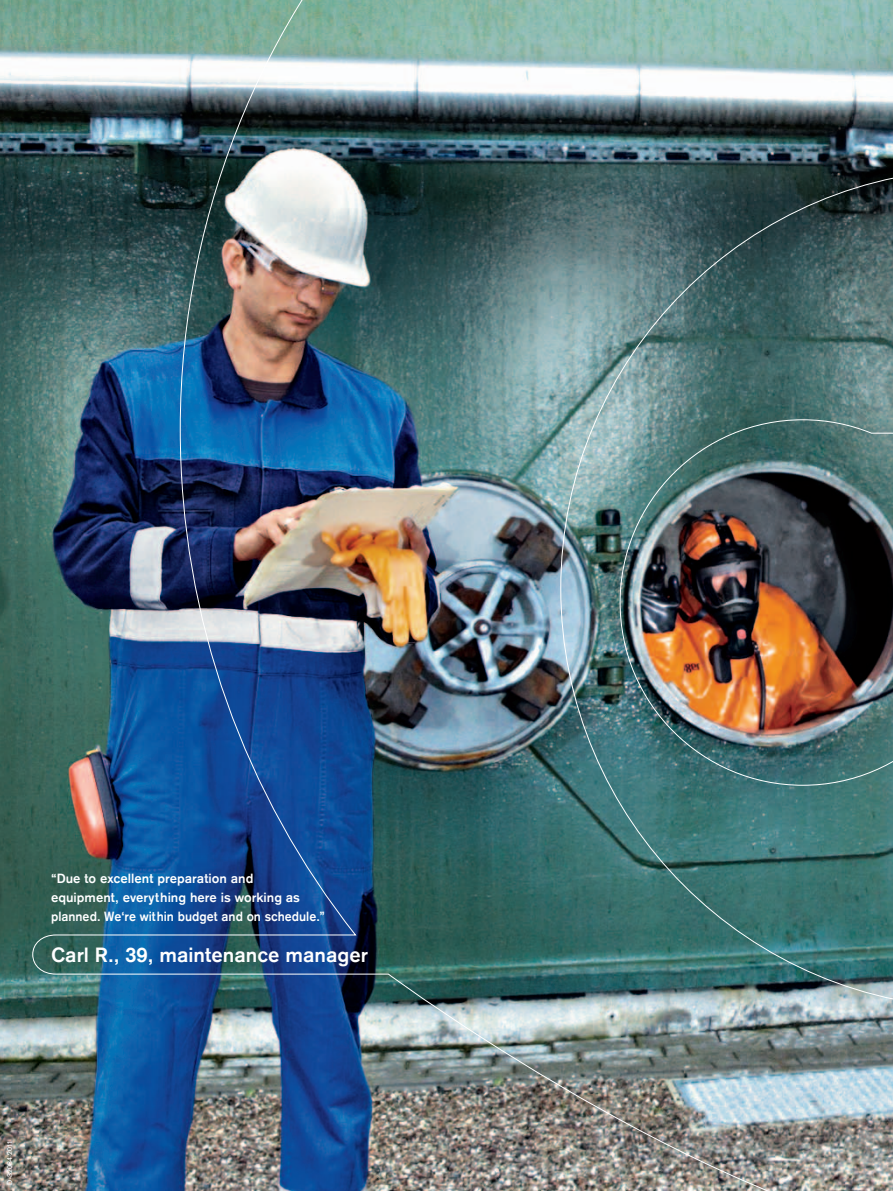
<style>
.page{position:relative;width:893px;height:1191px;background:#fff}
.page>*{position:absolute;margin:0;border:0;box-sizing:border-box;transform-origin:0 0}
.Zwischenüberschrift{font:700 21.45px "Draeger San";color:#fff}
.Zwischenüberschrift-2{font:700 13.8px/19.2px "Draeger San";color:#fff}
.Zwischenüberschrift-3{font:700 13.8px "Draeger San";color:#fff;scale:.95 1}
.HL{font:7.5px "Draeger San";letter-spacing:.01em;color:#fff}
</style>
<div class="page">
<img style="left:0;top:0;width:32px;height:1191px">
<img style="left:32px;top:0;width:861px;height:1191px">
<img style="left:560px;top:168px;width:333px;height:840px">
<img style="left:619px;top:419px;width:274px;height:367px">
<p class="Zwischenüberschrift-2" style="left:51px;top:868px;width:250px">“Due to excellent preparation and equipment, everything here is working as</p>
<p class="Zwischenüberschrift-3" style="left:51px;top:908px;width:290px">planned. We‘re within budget and on schedule.”</p>
<p class="Zwischenüberschrift" style="left:51px;top:942px;width:319px">Carl R., 39, maintenance manager</p>
<p class="HL" style="left:5px;top:1184px;width:45px;rotate:-90deg">D-32084-2011</p>
</div>
